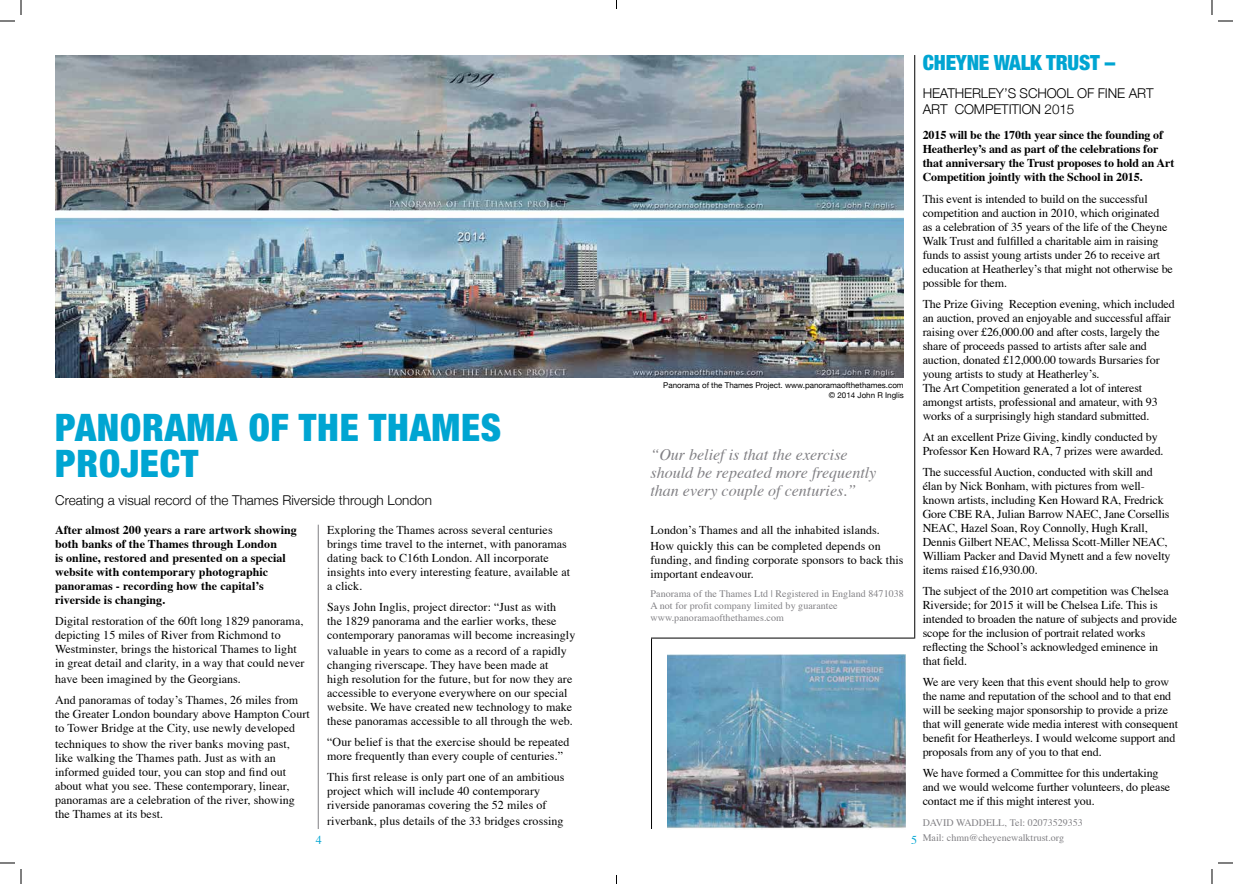
<style>
.page{position:relative;width:1233px;height:884px;background:#fff}
.page>*{position:absolute;margin:0;border:0;box-sizing:border-box;transform-origin:0 0}
.t1{font:900 condensed 38px/36px "Helvetica Neue";letter-spacing:.02em;color:#00a5d2}
.t2{font:900 condensed 21px "Helvetica Neue";letter-spacing:-.01em;color:#00a5d2}
.t3{font:italic 16px/18px "Times";color:#818084}
.t4{font:300 13.5px/16.2px "Helvetica Neue";color:#000}
.t5{font:12px/14px "Times";letter-spacing:-.01em;color:#000}
.t6{font:700 12px/14px "Times";letter-spacing:.005em;color:#000}
.t7{font:12px "Times";color:#00a5d2}
.t8{font:10px/12px "Times";letter-spacing:.005em;color:#818084}
.t9{font:8px/9.6px "Helvetica Neue";color:#000;text-align:right}
</style>
<div class="page">
<img style="left:56px;top:55px;width:847px;height:323px">
<hr style="left:318px;top:525px;width:1px;height:304px;background:#818084">
<hr style="left:914px;top:55px;width:1px;height:584px;background:#000">
<img style="left:667px;top:655px;width:238px;height:174px">
<hr style="left:651px;top:638px;width:263px;height:1px;background:#000">
<hr style="left:651px;top:639px;width:1px;height:190px;background:#000">
<svg style="left:1218px;top:20px;width:15px;height:2px"></svg>
<svg style="left:1218px;top:862px;width:15px;height:2px"></svg>
<svg style="left:0;top:0;width:22px;height:22px"></svg>
<svg style="left:0;top:862px;width:22px;height:22px"></svg>
<svg style="left:1211px;top:0;width:1px;height:15px"></svg>
<svg style="left:1211px;top:869px;width:1px;height:15px"></svg>
<h2 class="t2" style="left:922px;top:50px;width:194px">CHEYNE WALK TRUST –</h2>
<p class="t4" style="left:922px;top:84px;width:232px">HEATHERLEY’S SCHOOL OF FINE ART<br>ART COMPETITION 2015</p>
<p class="t6" style="left:922px;top:127px;width:253px">2015 will be the 170th year since the founding of Heatherley’s and as part of the celebrations for that anniversary the Trust proposes to hold an Art Competition jointly with the School in 2015.</p>
<p class="t5" style="left:922px;top:190px;width:252px">This event is intended to build on the successful competition and auction in 2010, which originated<br>as a celebration of 35 years of the life of the Cheyne Walk Trust and fulfilled a charitable aim in raising funds to assist young artists under 26 to receive art education at Heatherley’s that might not otherwise be possible for them.</p>
<p class="t5" style="left:922px;top:296px;width:253px">The Prize Giving Reception evening, which included an auction, proved an enjoyable and successful affair raising over £26,000.00 and after costs, largely the share of proceeds passed to artists after sale and auction, donated £12,000.00 towards Bursaries for young artists to study at Heatherley’s.<br>The Art Competition generated a lot of interest amongst artists, professional and amateur, with 93 works of a surprisingly high standard submitted.</p>
<p class="t5" style="left:922px;top:429px;width:242px">At an excellent Prize Giving, kindly conducted by<br>Professor Ken Howard RA, 7 prizes were awarded.</p>
<p class="t5" style="left:922px;top:464px;width:249px">The successful Auction, conducted with skill and élan by Nick Bonham, with pictures from well&shy;known artists, including Ken Howard RA, Fredrick Gore CBE RA, Julian Barrow NAEC, Jane Corsellis NEAC, Hazel Soan, Roy Connolly, Hugh Krall, Dennis Gilbert NEAC, Melissa Scott-Miller NEAC, William Packer and David Mynett and a few novelty items raised £16,930.00.</p>
<p class="t5" style="left:922px;top:583px;width:256px">The subject of the 2010 art competition was Chelsea Riverside; for 2015 it will be Chelsea Life. This is intended to broaden the nature of subjects and provide scope for the inclusion of portrait related works reflecting the School’s acknowledged eminence in that field.</p>
<p class="t5" style="left:922px;top:674px;width:257px">We are very keen that this event should help to grow the name and reputation of the school and to that end will be seeking major sponsorship to provide a prize that will generate wide media interest with consequent benefit for Heatherleys. I would welcome support and proposals from any of you to that end.</p>
<p class="t5" style="left:922px;top:765px;width:249px">We have formed a Committee for this undertaking and we would welcome further volunteers, do please contact me if this might interest you.</p>
<p class="t8" style="left:922px;top:815px;width:161px;line-height:14.4px">DAVID WADDELL, Tel: 02073529353<br>Mail: chmn@cheyenewalktrust.org</p>
<p class="t9" style="left:663px;top:381px;width:242px">Panorama of the Thames Project. www.panoramaofthethames.com © 2014 John R Inglis</p>
<h1 class="t1" style="left:55px;top:409px;width:447px">PANORAMA OF THE THAMES<br>PROJECT</h1>
<p class="t4" style="left:55px;top:491px;width:378px">Creating a visual record of the Thames Riverside through London</p>
<h3 class="t3" style="left:650px;top:444px;width:227px">“Our belief is that the exercise should be repeated more frequently than every couple of centuries.”</h3>
<p class="t6" style="left:55px;top:521px;width:243px">After almost 200 years a rare artwork showing both banks of the Thames through London<br>is online, restored and presented on a special website with contemporary photographic panoramas - recording how the capital’s riverside is changing.</p>
<p class="t5" style="left:55px;top:613px;width:251px">Digital restoration of the 60ft long 1829 panorama, depicting 15 miles of River from Richmond to Westminster, brings the historical Thames to light in great detail and clarity, in a way that could never</p>
<p class="t5" style="left:55px;top:667px;width:245px;line-height:21.1px">have been imagined by the Georgians.<br>And panoramas of today’s Thames, 26 miles from</p>
<p class="t5" style="left:55px;top:706px;width:256px">the Greater London boundary above Hampton Court to Tower Bridge at the City, use newly developed</p>
<p class="t5" style="left:55px;top:736px;width:241px">techniques to show the river banks moving past, like walking the Thames path. Just as with an informed guided tour, you can stop and find out about what you see. These contemporary, linear, panoramas are a celebration of the river, showing the Thames at its best.</p>
<p class="t5" style="left:327px;top:522px;width:244px">Exploring the Thames across several centuries brings time travel to the internet, with panoramas dating back to C16th London. All incorporate insights into every interesting feature, available at a click.</p>
<p class="t5" style="left:327px;top:599px;width:250px">Says John Inglis, project director: “Just as with<br>the 1829 panorama and the earlier works, these contemporary panoramas will become increasingly</p>
<p class="t5" style="left:327px;top:643px;width:247px">valuable in years to come as a record of a rapidly changing riverscape. They have been made at high resolution for the future, but for now they are accessible to everyone everywhere on our special website. We have created new technology to make these panoramas accessible to all through the web.</p>
<p class="t5" style="left:327px;top:734px;width:244px">“Our belief is that the exercise should be repeated more frequently than every couple of centuries.”</p>
<p class="t5" style="left:327px;top:769px;width:239px">This first release is only part one of an ambitious project which will include 40 contemporary riverside panoramas covering the 52 miles of</p>
<p class="t5" style="left:327px;top:813px;width:238px">riverbank, plus details of the 33 bridges crossing</p>
<p class="t5" style="left:650px;top:520px;width:232px;line-height:16.2px">London’s Thames and all the inhabited islands.<br>How quickly this can be completed depends on</p>
<p class="t5" style="left:650px;top:552px;width:254px">funding, and finding corporate sponsors to back this important endeavour.</p>
<p class="t8" style="left:650px;top:587px;width:255px">Panorama of the Thames Ltd | Registered in England 8471038<br>A not for profit company limited by guarantee www.panoramaofthethames.com</p>
<p class="t7" style="left:316px;top:828px;width:7px">4</p>
<p class="t7" style="left:911px;top:828px;width:7px">5</p>
</div>
